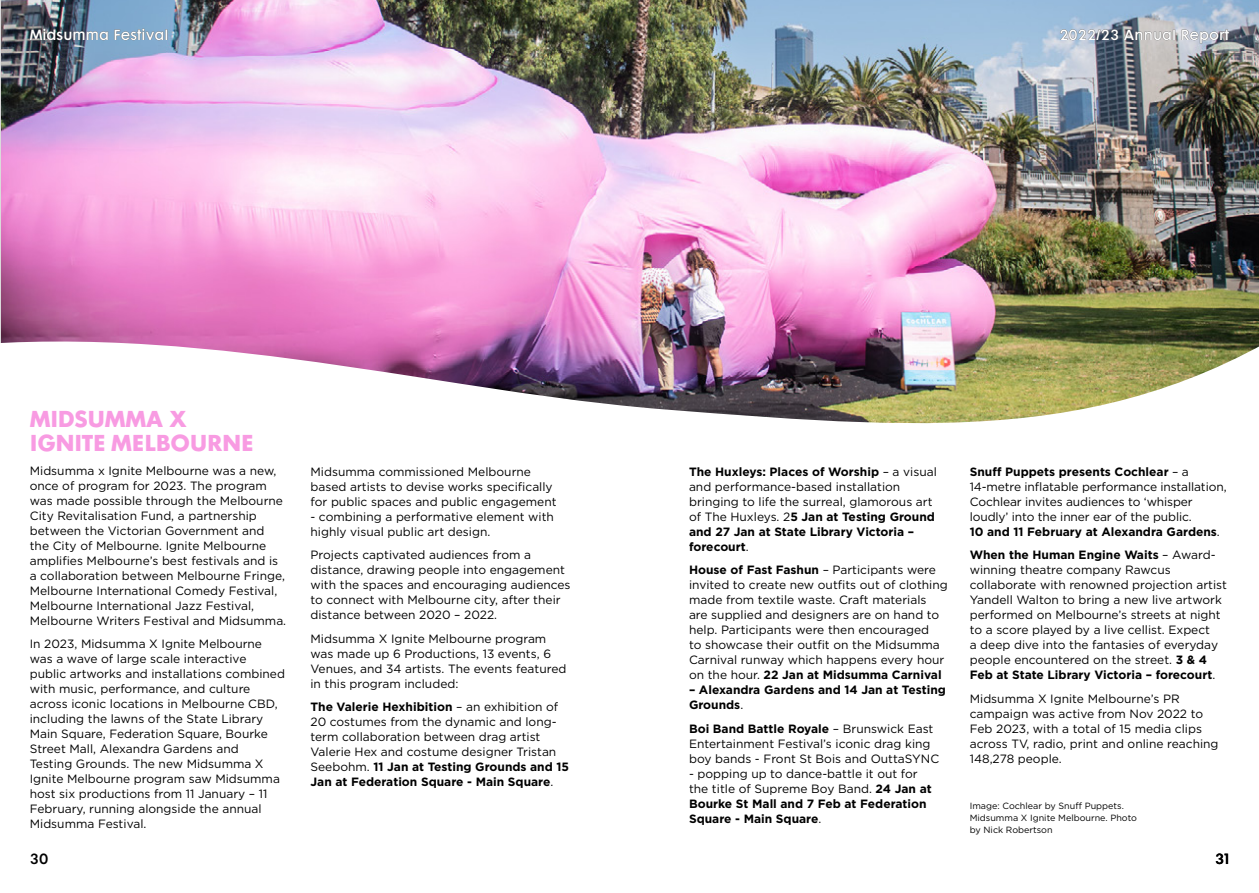
<style>
.page{position:relative;width:1259px;height:893px;background:#fff}
.page>*{position:absolute;margin:0;border:0;box-sizing:border-box;transform-origin:0 0}
.t1{font:21px/24px "Futura Maxi CG Bold";letter-spacing:-.015em;color:#f89be2}
.t2{font:13.5px "Futura Maxi CG Demi";color:#fff}
.t3{font:13.5px "Futura Maxi CG Demi";color:#000}
.t4{font:12px/15px "Gotham";color:#000}
.t5{font:700 12px/15px "Gotham";color:#000}
.t6{font:9px/12px "Gotham";color:#000}
.s1{font-weight:700}
.s2{font-weight:400}
</style>
<div class="page">
<img style="left:0;top:0;width:1259px;height:424px">
<p class="t2" style="left:30px;top:27px;width:140px">Midsumma Festival</p>
<p class="t2" style="left:1059px;top:27px;width:171px">2022/23 Annual Report</p>
<h1 class="t1" style="left:30px;top:408px;width:226px">MIDSUMMA X<br>IGNITE MELBOURNE</h1>
<p class="t4" style="left:30px;top:463px;width:258px">Midsumma x Ignite Melbourne was a new, once of program for 2023. The program was made possible through the Melbourne City Revitalisation Fund, a partnership between the Victorian Government and the City of Melbourne. Ignite Melbourne amplifies Melbourne’s best festivals and is a collaboration between Melbourne Fringe, Melbourne International Comedy Festival, Melbourne International Jazz Festival, Melbourne Writers Festival and Midsumma.</p>
<p class="t4" style="left:30px;top:636px;width:257px">In 2023, Midsumma X Ignite Melbourne was a wave of large scale interactive public artworks and installations combined with music, performance, and culture across iconic locations in Melbourne CBD, including the lawns of the State Library Main Square, Federation Square, Bourke Street Mall, Alexandra Gardens and<br>Testing Grounds. The new Midsumma X Ignite Melbourne program saw Midsumma host six productions from 11 January – 11<br>February, running alongside the annual Midsumma Festival.</p>
<p class="t3" style="left:30px;top:850px;width:20px">30</p>
<p class="t4" style="left:310px;top:464px;width:248px">Midsumma commissioned Melbourne based artists to devise works specifically for public spaces and public engagement</p>
<p class="t4" style="left:310px;top:509px;width:245px">- combining a performative element with highly visual public art design.</p>
<p class="t4" style="left:310px;top:547px;width:262px">Projects captivated audiences from a distance, drawing people into engagement with the spaces and encouraging audiences to connect with Melbourne city, after their distance between 2020 – 2022.</p>
<p class="t4" style="left:310px;top:631px;width:257px">Midsumma X Ignite Melbourne program was made up 6 Productions, 13 events, 6<br>Venues, and 34 artists. The events featured in this program included:</p>
<p class="t4" style="left:310px;top:699px;width:260px"><span class="s1">The Valerie Hexhibition</span> – an exhibition of 20 costumes from the dynamic and long&shy;term collaboration between drag artist Valerie Hex and costume designer Tristan Seebohm. <span class="s1">11 Jan at Testing Grounds and 15<br>Jan at Federation Square - Main Square</span>.</p>
<p class="t4" style="left:689px;top:464px;width:249px"><span class="s1">The Huxleys: Places of Worship</span> – a visual and performance-based installation bringing to life the surreal, glamorous art of The Huxleys. 2<span class="s1">5 Jan at Testing Ground and 27 Jan at State Library Victoria – forecourt</span>.</p>
<p class="t4" style="left:689px;top:562px;width:260px"><span class="s1">House of Fast Fashun</span> – Participants were invited to create new outfits out of clothing made from textile waste. Craft materials are supplied and designers are on hand to help. Participants were then encouraged<br>to showcase their outfit on the Midsumma Carnival runway which happens every hour on the hour. <span class="s1">22 Jan at Midsumma Carnival</span></p>
<p class="t5" style="left:689px;top:682px;width:258px">– Alexandra Gardens and 14 Jan at Testing<br>Grounds<span class="s2">.</span></p>
<p class="t4" style="left:689px;top:721px;width:252px"><span class="s1">Boi Band Battle Royale</span> – Brunswick East<br>Entertainment Festival’s iconic drag king boy bands - Front St Bois and OuttaSYNC</p>
<p class="t4" style="left:689px;top:766px;width:244px">- popping up to dance-battle it out for the title of Supreme Boy Band. <span class="s1">24 Jan at Bourke St Mall and 7 Feb at Federation Square - Main Square</span>.</p>
<p class="t4" style="left:969px;top:464px;width:258px"><span class="s1">Snuff Puppets presents Cochlear</span> – a 14-metre inflatable performance installation, Cochlear invites audiences to ‘whisper loudly’ into the inner ear of the public.<br><span class="s1">10 and 11 February at Alexandra Gardens</span>.</p>
<p class="t4" style="left:969px;top:547px;width:259px"><span class="s1">When the Human Engine Waits</span> – Award&shy;winning theatre company Rawcus collaborate with renowned projection artist Yandell Walton to bring a new live artwork performed on Melbourne’s streets at night to a score played by a live cellist. Expect<br>a deep dive into the fantasies of everyday people encountered on the street. <span class="s1">3 &amp; 4<br>Feb at State Library Victoria – forecourt</span>.</p>
<p class="t4" style="left:969px;top:691px;width:250px">Midsumma X Ignite Melbourne’s PR campaign was active from Nov 2022 to Feb 2023, with a total of 15 media clips across TV, radio, print and online reaching 148,278 people.</p>
<p class="t6" style="left:969px;top:800px;width:169px">Image: Cochlear by Snuff Puppets.<br>Midsumma X Ignite Melbourne. Photo by Nick Robertson</p>
<p class="t3" style="left:1215px;top:850px;width:16px">31</p>
</div>
